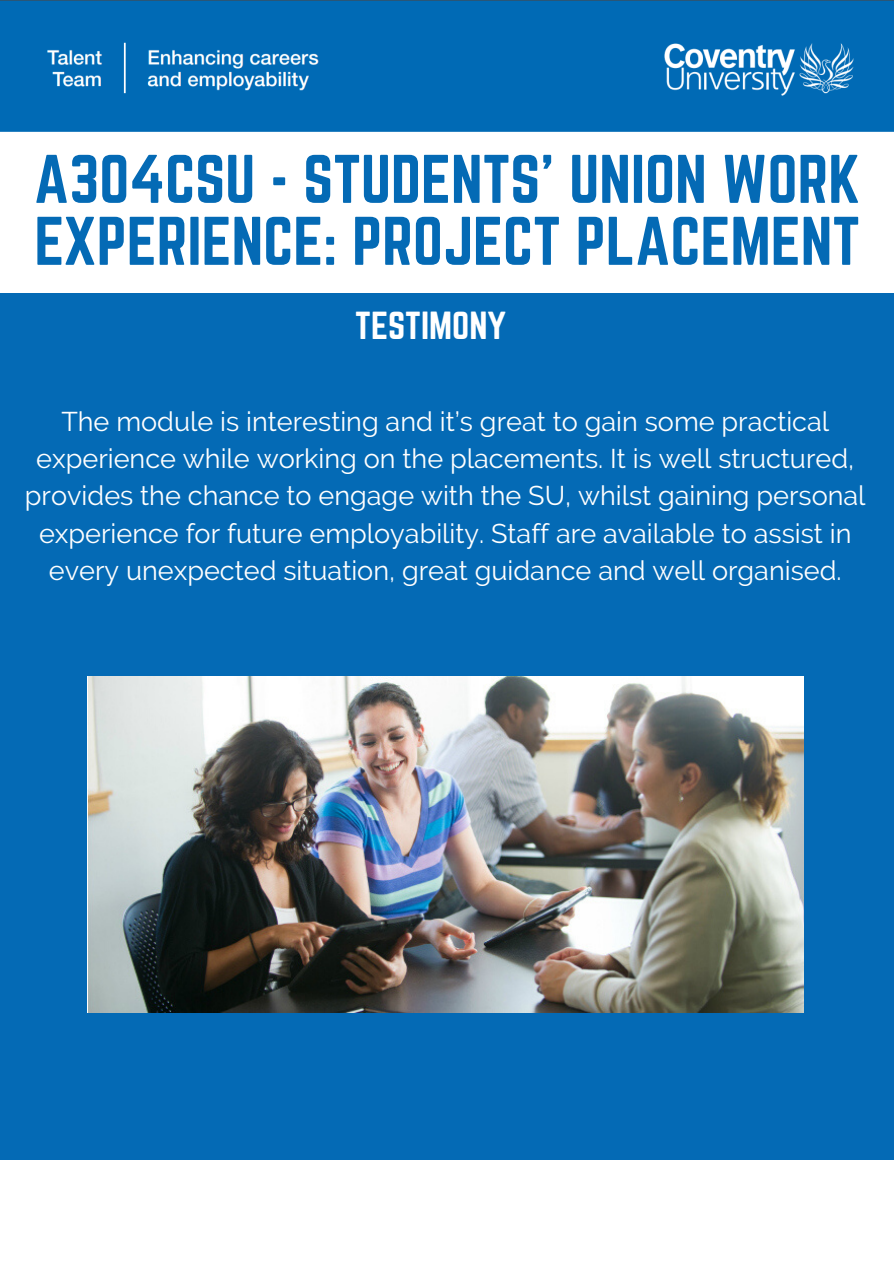
<style>
.page{position:relative;width:894px;height:1264px;background:#fff}
.page>*{position:absolute;margin:0;border:0;box-sizing:border-box;transform-origin:0 0}
.t1{font:60px/61.9px "Norwester";color:#046ab5}
.t2{font:34.35px "Norwester";color:#fff}
.t3{font:27px/37px "Raleway";color:#fff;text-align:center}
</style>
<div class="page">
<div style="left:0;top:293px;width:893px;height:866px;background:#046ab5"></div>
<img style="left:87px;top:676px;width:715px;height:336px">
<img style="left:0;top:0;width:893px;height:132px">
<h1 class="t1" style="left:34px;top:151px;width:827px">A304CSU - STUDENTS' UNION WORK<br>EXPERIENCE: PROJECT PLACEMENT</h1>
<p class="t2" style="left:355px;top:309px;width:152px">TESTIMONY</p>
<p class="t3" style="left:25px;top:403px;width:841px">The module is interesting and it’s great to gain some practical experience while working on the placements. It is well structured, provides the chance to engage with the SU, whilst gaining personal experience for future employability. Staff are available to assist in every unexpected situation, great guidance and well organised.</p>
</div>
